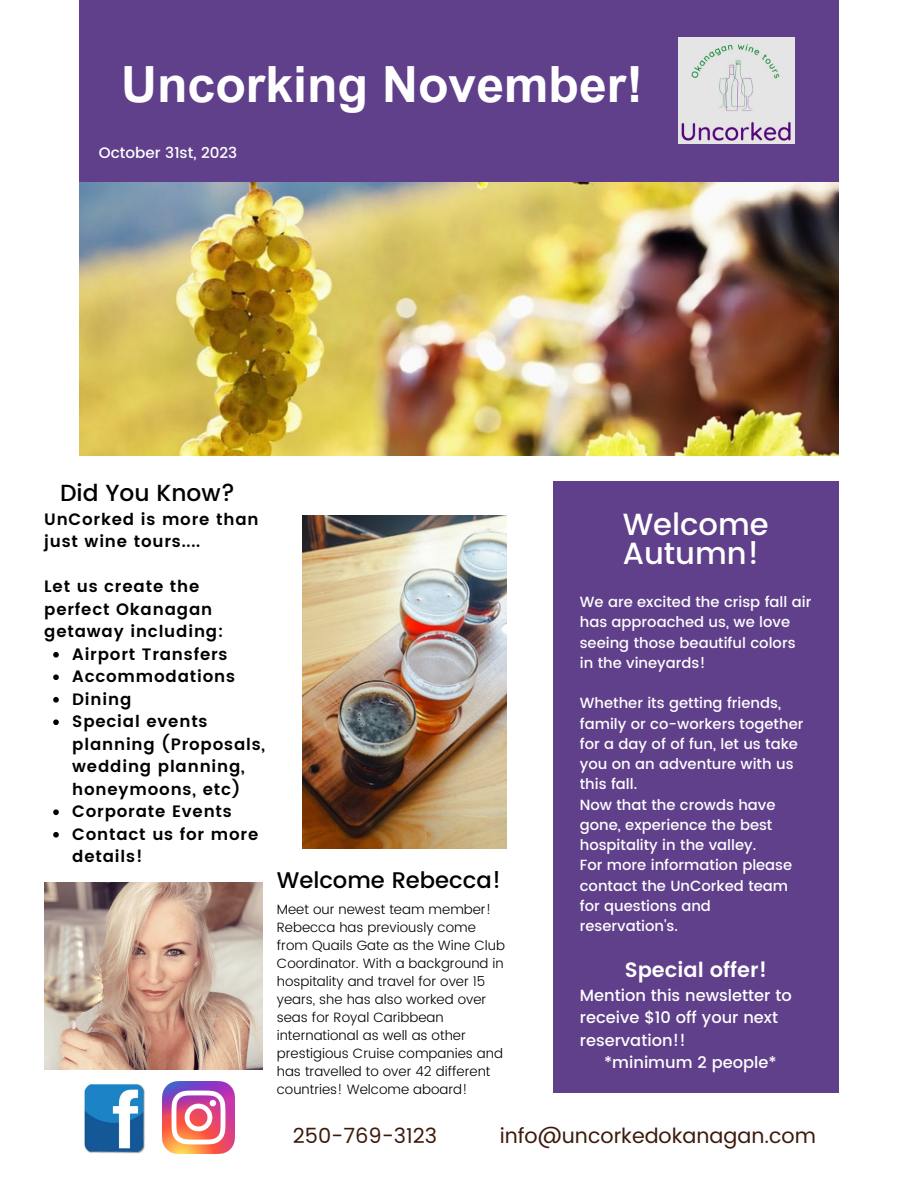
<style>
.page{position:relative;width:918px;height:1188px;background:#fff}
.page>*{position:absolute;margin:0;border:0;box-sizing:border-box;transform-origin:0 0}
.t1{font:700 49.95px "Arial MT Pro";color:#fff}
.t2{font:500 30.6px/29.2px "Poppins";color:#fff}
.t3{font:500 23.25px "Poppins";color:#000}
.t4{font:500 22.65px "Poppins";color:#000}
.t5{font:20.85px "Poppins";color:#3c1a0c}
.t6{font:600 20.7px "Poppins";color:#fff}
.t7{font:600 16.5px/22.5px "Poppins";letter-spacing:.05em;color:#000}
.t8{font:500 16.2px/22.5px "Poppins";color:#fff}
.t9{font:500 15.15px "Poppins";color:#fff}
.t10{font:500 14.7px/20.2px "Poppins";color:#fff}
.t11{font:300 13.5px/18px "Poppins";color:#000}
</style>
<div class="page">
<img style="left:79px;top:181px;width:760px;height:275px">
<img style="left:44px;top:882px;width:218px;height:187px">
<img style="left:303px;top:516px;width:204px;height:333px">
<div style="left:79px;top:0;width:760px;height:181px;background:#603f8b"></div>
<div style="left:553px;top:481px;width:286px;height:612px;background:#603f8b"></div>
<img style="left:679px;top:38px;width:116px;height:106px">
<img style="left:84px;top:1084px;width:61px;height:70px">
<img style="left:163px;top:1081px;width:72px;height:72px">
<svg style="left:53px;top:652px;width:6px;height:6px"></svg>
<svg style="left:53px;top:674px;width:6px;height:6px"></svg>
<svg style="left:53px;top:697px;width:6px;height:6px"></svg>
<svg style="left:53px;top:719px;width:6px;height:6px"></svg>
<svg style="left:53px;top:809px;width:6px;height:6px"></svg>
<svg style="left:53px;top:832px;width:6px;height:6px"></svg>
<p class="t1" style="left:121px;top:66px;width:523px">Uncorking November!</p>
<p class="t9" style="left:99px;top:144px;width:140px">October 31st, 2023</p>
<p class="t3" style="left:60px;top:480px;width:177px">Did You Know?</p>
<p class="t7" style="left:44px;top:508px;width:216px">UnCorked is more than just wine tours....</p>
<p class="t7" style="left:44px;top:575px;width:181px">Let us create the perfect Okanagan getaway including:</p>
<p class="t7" style="left:72px;top:643px;width:157px">Airport Transfers</p>
<p class="t7" style="left:72px;top:665px;width:164px">Accommodations</p>
<p class="t7" style="left:72px;top:688px;width:61px">Dining</p>
<p class="t7" style="left:72px;top:710px;width:194px">Special events planning (Proposals, wedding planning, honeymoons, etc)</p>
<p class="t7" style="left:72px;top:800px;width:161px">Corporate Events</p>
<p class="t7" style="left:72px;top:823px;width:188px">Contact us for more details!</p>
<p class="t2" style="left:623px;top:510px;width:148px">Welcome<br>Autumn!</p>
<p class="t10" style="left:580px;top:592px;width:233px">We are excited the crisp fall air has approached us, we love seeing those beautiful colors in the vineyards!</p>
<p class="t10" style="left:580px;top:693px;width:225px">Whether its getting friends, family or co-workers together for a day of of fun, let us take you on an adventure with us this fall.</p>
<p class="t10" style="left:580px;top:794px;width:197px">Now that the crowds have gone, experience the best hospitality in the valley.</p>
<p class="t10" style="left:580px;top:855px;width:214px">For more information please contact the UnCorked team for questions and reservation's.</p>
<p class="t6" style="left:625px;top:958px;width:144px">Special offer!</p>
<p class="t8" style="left:580px;top:984px;width:213px">Mention this newsletter to receive $10 off your next reservation!!</p>
<p class="t8" style="left:604px;top:1052px;width:174px">*minimum 2 people*</p>
<p class="t4" style="left:277px;top:867px;width:226px">Welcome Rebecca!</p>
<p class="t11" style="left:277px;top:900px;width:230px">Meet our newest team member!<br>Rebecca has previously come from Quails Gate as the Wine Club<br>Coordinator. With a background in hospitality and travel for over 15 years, she has also worked over seas for Royal Caribbean international as well as other prestigious Cruise companies and has travelled to over 42 different countries! Welcome aboard!</p>
<p class="t5" style="left:293px;top:1124px;width:146px">250-769-3123</p>
<p class="t5" style="left:500px;top:1124px;width:318px">info@uncorkedokanagan.com</p>
</div>
